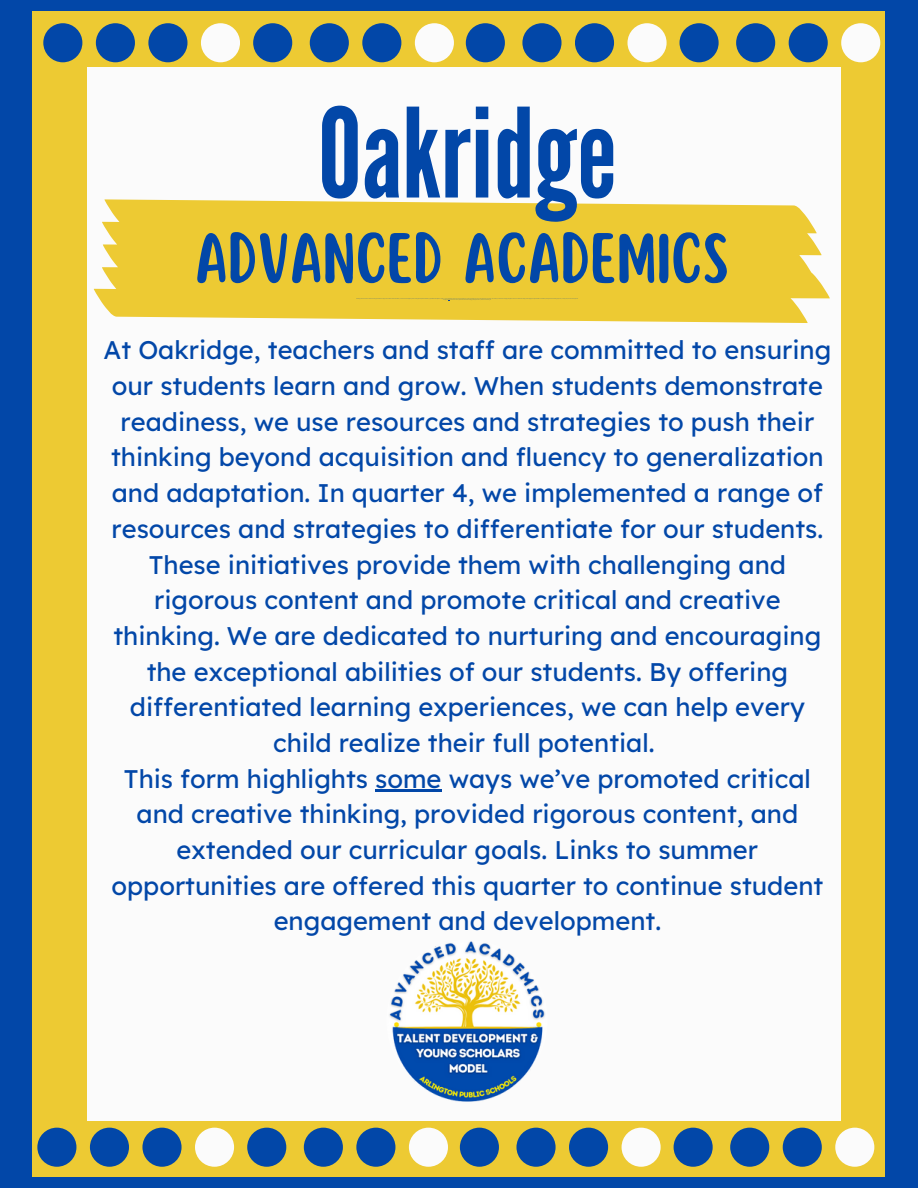
<style>
.page{position:relative;width:918px;height:1188px;background:#0247a8}
.page>*{position:absolute;margin:0;border:0;box-sizing:border-box;transform-origin:0 0}
.t1{font:123.75px "League Gothic";color:#0247a8}
.t2{font:62.7px "Scripter";color:#0247a8}
.t3{font:25.5px/35.7px "Lexend Deca";color:#0247a8;text-align:center}
</style>
<div class="page">
<div style="left:33px;top:11px;width:852px;height:1165px;background:#edca33"></div>
<div style="left:88px;top:67px;width:753px;height:1054px;background:#fbfbfb"></div>
<svg style="left:94px;top:199px;width:736px;height:124px;background:#eece46"></svg>
<div style="left:43px;top:23px;width:39px;height:39px;background:#0247a8;border-radius:50%"></div>
<div style="left:96px;top:23px;width:39px;height:39px;background:#0247a8;border-radius:50%"></div>
<div style="left:148px;top:23px;width:40px;height:39px;background:#0247a8;border-radius:50%"></div>
<div style="left:201px;top:23px;width:39px;height:39px;background:#fbfbfb;border-radius:50%"></div>
<div style="left:253px;top:23px;width:39px;height:39px;background:#0247a8;border-radius:50%"></div>
<div style="left:310px;top:23px;width:39px;height:39px;background:#0247a8;border-radius:50%"></div>
<div style="left:362px;top:23px;width:39px;height:39px;background:#0247a8;border-radius:50%"></div>
<div style="left:415px;top:23px;width:39px;height:39px;background:#fbfbfb;border-radius:50%"></div>
<div style="left:466px;top:23px;width:39px;height:39px;background:#0247a8;border-radius:50%"></div>
<div style="left:522px;top:23px;width:40px;height:39px;background:#0247a8;border-radius:50%"></div>
<div style="left:575px;top:23px;width:39px;height:39px;background:#0247a8;border-radius:50%"></div>
<div style="left:627px;top:23px;width:40px;height:39px;background:#fbfbfb;border-radius:50%"></div>
<div style="left:680px;top:23px;width:39px;height:39px;background:#0247a8;border-radius:50%"></div>
<div style="left:736px;top:23px;width:39px;height:39px;background:#0247a8;border-radius:50%"></div>
<div style="left:789px;top:23px;width:39px;height:39px;background:#0247a8;border-radius:50%"></div>
<div style="left:841px;top:23px;width:39px;height:39px;background:#fbfbfb;border-radius:50%"></div>
<div style="left:37px;top:1128px;width:39px;height:39px;background:#0247a8;border-radius:50%"></div>
<div style="left:90px;top:1128px;width:39px;height:39px;background:#0247a8;border-radius:50%"></div>
<div style="left:142px;top:1128px;width:40px;height:39px;background:#0247a8;border-radius:50%"></div>
<div style="left:195px;top:1128px;width:39px;height:39px;background:#fbfbfb;border-radius:50%"></div>
<div style="left:247px;top:1128px;width:39px;height:39px;background:#0247a8;border-radius:50%"></div>
<div style="left:304px;top:1128px;width:39px;height:39px;background:#0247a8;border-radius:50%"></div>
<div style="left:356px;top:1128px;width:39px;height:39px;background:#0247a8;border-radius:50%"></div>
<div style="left:409px;top:1128px;width:39px;height:39px;background:#fbfbfb;border-radius:50%"></div>
<div style="left:460px;top:1128px;width:39px;height:39px;background:#0247a8;border-radius:50%"></div>
<div style="left:516px;top:1128px;width:40px;height:39px;background:#0247a8;border-radius:50%"></div>
<div style="left:569px;top:1128px;width:39px;height:39px;background:#0247a8;border-radius:50%"></div>
<div style="left:622px;top:1128px;width:39px;height:39px;background:#fbfbfb;border-radius:50%"></div>
<div style="left:674px;top:1128px;width:39px;height:39px;background:#0247a8;border-radius:50%"></div>
<div style="left:730px;top:1128px;width:39px;height:39px;background:#0247a8;border-radius:50%"></div>
<div style="left:783px;top:1128px;width:39px;height:39px;background:#0247a8;border-radius:50%"></div>
<div style="left:835px;top:1128px;width:39px;height:39px;background:#fbfbfb;border-radius:50%"></div>
<img style="left:389px;top:941px;width:156px;height:161px">
<hr style="left:375px;top:789px;width:67px;height:2px;background:#0247a8">
<p class="t1" style="left:318px;top:82px;width:300px">Oakridge</p>
<h1 class="t2" style="left:195px;top:227px;width:536px">ADVANCED ACADEMICS</h1>
<h3 class="t3" style="left:104px;top:332px;width:729px">At Oakridge, teachers and staff are committed to ensuring our students learn and grow. When students demonstrate readiness, we use resources and strategies to push their thinking beyond acquisition and fluency to generalization and adaptation. In quarter 4, we implemented a range of resources and strategies to differentiate for our students.<br>These initiatives provide them with challenging and rigorous content and promote critical and creative thinking. We are dedicated to nurturing and encouraging the exceptional abilities of our students. By offering differentiated learning experiences, we can help every child realize their full potential.<br>This form highlights some ways we’ve promoted critical and creative thinking, provided rigorous content, and extended our curricular goals. Links to summer opportunities are offered this quarter to continue student engagement and development.</h3>
</div>
